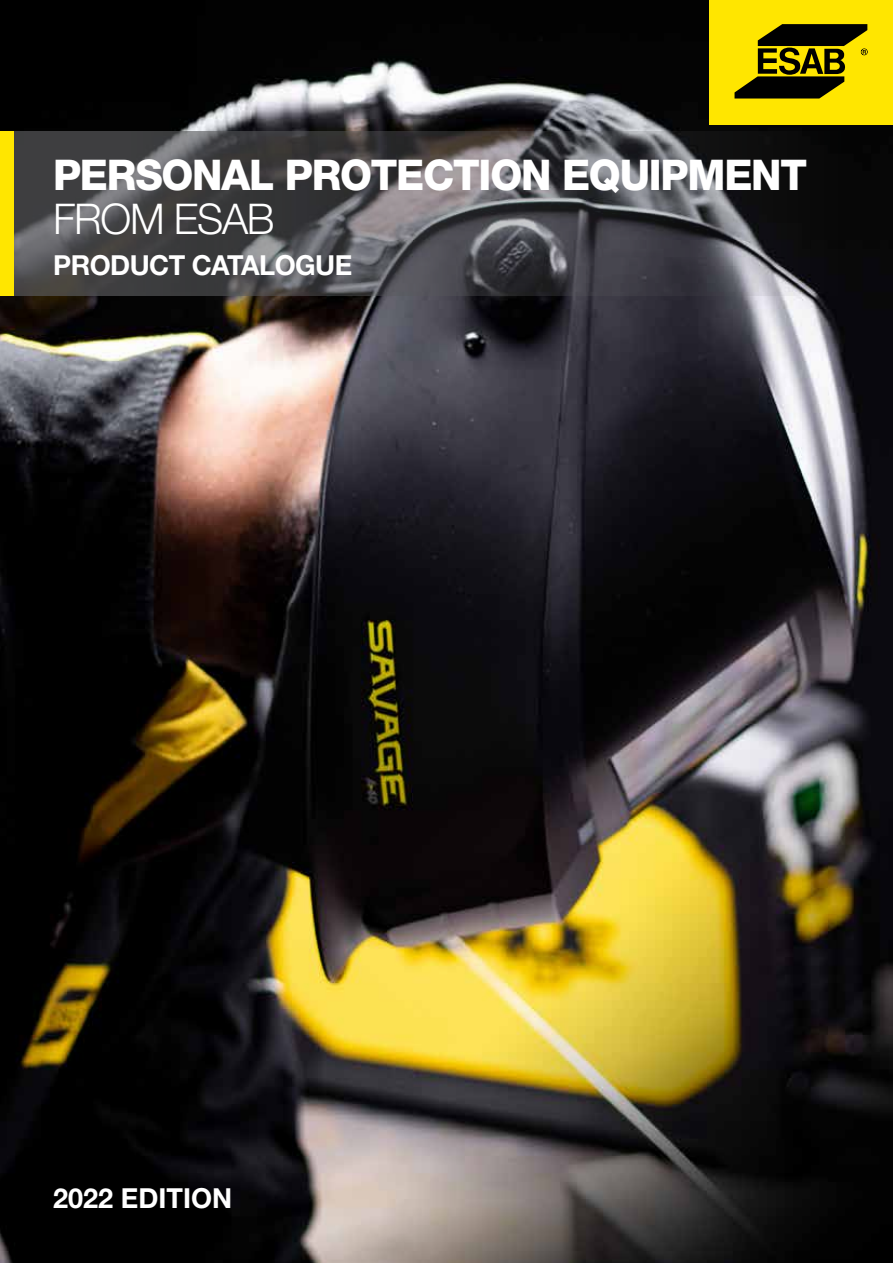
<style>
.page{position:relative;width:893px;height:1263px;background:#fff}
.page>*{position:absolute;margin:0;border:0;box-sizing:border-box;transform-origin:0 0}
.t1{font:800 42.3px "Helvetica Neue LT Std";letter-spacing:-.03em;color:#fff}
.t2{font:300 42.3px "Helvetica Neue LT Std";letter-spacing:-.03em;color:#fff}
.t3{font:700 27.6px "Helvetica Neue LT Std";letter-spacing:-.02em;color:#fff}
.t4{font:700 27.6px "Helvetica Neue LT Std";color:#fff}
</style>
<div class="page">
<img style="left:0;top:0;width:893px;height:1263px">
<div style="left:709px;top:0;width:184px;height:124px;background:#ffe600"></div>
<svg style="left:734px;top:24px;width:134px;height:75px"></svg>
<svg style="left:13px;top:131px;width:846px;height:165px;background:#48484a"></svg>
<div style="left:0;top:131px;width:13px;height:165px;background:#ffe600"></div>
<p class="t1" style="left:53px;top:150px;width:756px">PERSONAL PROTECTION EQUIPMENT</p>
<p class="t2" style="left:53px;top:193px;width:223px">FROM ESAB</p>
<p class="t3" style="left:53px;top:248px;width:301px">PRODUCT CATALOGUE</p>
<p class="t4" style="left:53px;top:1181px;width:180px">2022 EDITION</p>
</div>
